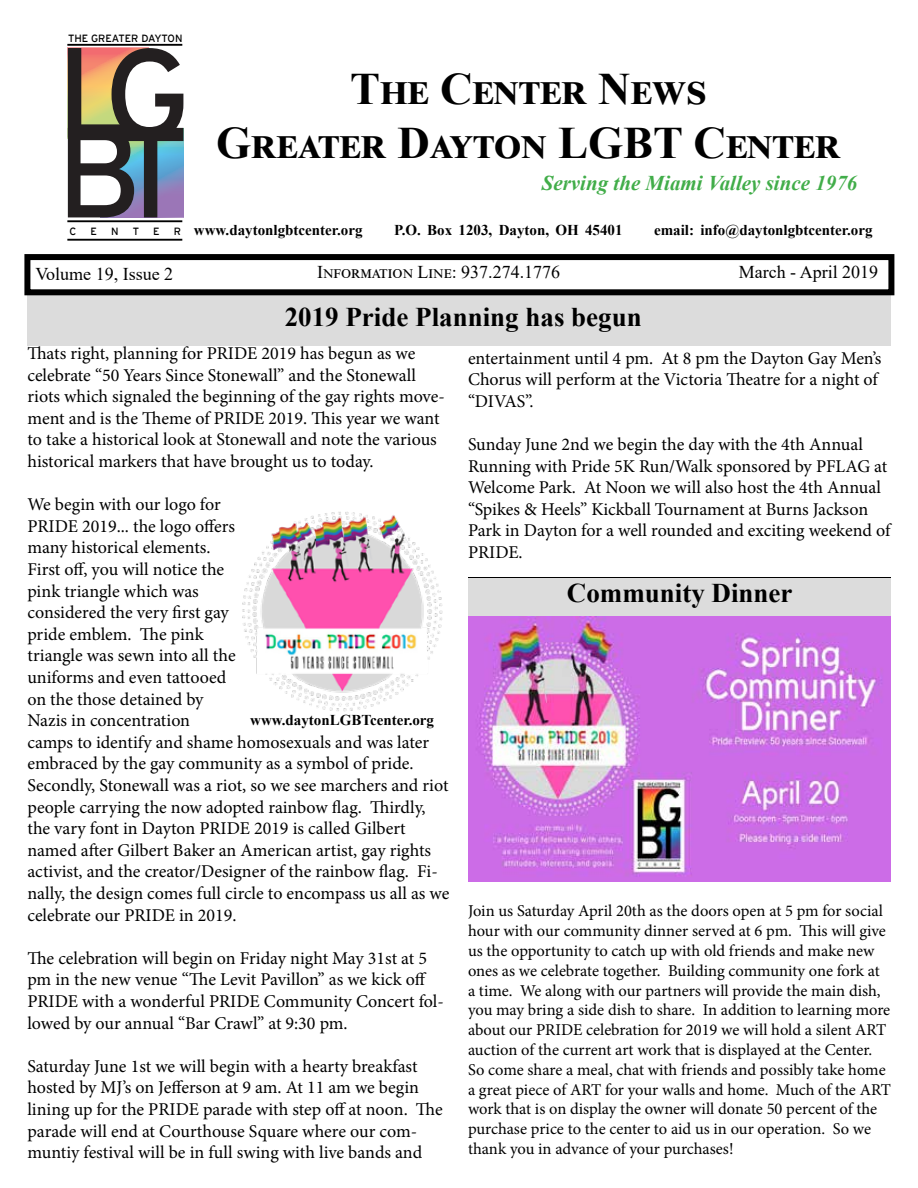
<style>
.page{position:relative;width:918px;height:1188px;background:#fff}
.page>*{position:absolute;margin:0;border:0;box-sizing:border-box;transform-origin:0 0}
.t1{font:700 45px/54px "Times New Roman";letter-spacing:.005em;color:#000;text-align:center}
.t2{font:36.9px "Interstate";color:#231f20}
.t3{font:700 27px "Times New Roman";color:#000}
.t4{font:italic 700 21px "Times New Roman";color:#41ad49}
.t5{font:18px/21.6px "Minion Pro";color:#000}
.t6{font:18px "Times New Roman";color:#000}
.t7{font:16.5px/19.8px "Minion Pro";letter-spacing:-.005em;color:#000}
.t8{font:700 15px "Times New Roman";color:#000}
.t9{font:10.65px "Interstate";color:#231f20;scale:.94 1}
.t10{font:10.5px "Interstate";color:#000}
</style>
<div class="page">
<hr style="left:67px;top:44px;width:115px;height:2px;background:#000">
<svg style="left:67px;top:48px;width:117px;height:174px"></svg>
<hr style="left:67px;top:220px;width:115px;height:2px;background:#000">
<hr style="left:67px;top:239px;width:115px;height:2px;background:#000">
<div style="left:24px;top:254px;width:870px;height:41px;border:6px solid #000"></div>
<svg style="left:538px;top:254px;width:323px;height:38px"></svg>
<div style="left:27px;top:292px;width:864px;height:54px;background:#dcdcdc"></div>
<img style="left:242px;top:512px;width:201px;height:200px">
<hr style="left:468px;top:577px;width:423px;height:1px;background:#000">
<div style="left:468px;top:578px;width:423px;height:39px;background:#dcdcdc"></div>
<img style="left:468px;top:617px;width:423px;height:264px">
<p class="t10" style="left:68px;top:32px;width:116px">THE GREATER DAYTON</p>
<h1 class="t1" style="left:216px;top:61px;width:621px">The Center News<br>Greater Dayton LGBT Center</h1>
<p class="t4" style="left:542px;top:169px;width:317px">Serving the Miami Valley since 1976</p>
<p class="t8" style="left:194px;top:219px;width:170px">www.daytonlgbtcenter.org</p>
<p class="t8" style="left:394px;top:219px;width:230px">P.O. Box 1203, Dayton, OH 45401</p>
<p class="t8" style="left:654px;top:219px;width:220px">email: info@daytonlgbtcenter.org</p>
<p class="t6" style="left:317px;top:260px;width:245px">Information Line: 937.274.1776</p>
<h3 class="t3" style="left:285px;top:297px;width:359px">2019 Pride Planning has begun</h3>
<p class="t5" style="left:27px;top:343px;width:419px">Thats right, planning for PRIDE 2019 has begun as we celebrate “50 Years Since Stonewall” and the Stonewall riots which signaled the beginning of the gay rights move&shy;ment and is the Theme of PRIDE 2019. This year we want to take a historical look at Stonewall and note the various historical markers that have brought us to today.</p>
<p class="t5" style="left:27px;top:494px;width:424px">We begin with our logo for<br>PRIDE 2019... the logo offers<br>many historical elements.<br>First off, you will notice the<br>pink triangle which was<br>considered the very first gay<br>pride emblem. The pink<br>triangle was sewn into all the<br>uniforms and even tattooed<br>on the those detained by<br>Nazis in concentration<br>camps to identify and shame homosexuals and was later embraced by the gay community as a symbol of pride.<br>Secondly, Stonewall was a riot, so we see marchers and riot people carrying the now adopted rainbow flag. Thirdly, the vary font in Dayton PRIDE 2019 is called Gilbert named after Gilbert Baker an American artist, gay rights activist, and the creator/Designer of the rainbow flag. Fi&shy;nally, the design comes full circle to encompass us all as we celebrate our PRIDE in 2019.</p>
<p class="t5" style="left:27px;top:947px;width:418px">The celebration will begin on Friday night May 31st at 5 pm in the new venue “The Levit Pavillon” as we kick off PRIDE with a wonderful PRIDE Community Concert fol&shy;lowed by our annual “Bar Crawl” at 9:30 pm.</p>
<p class="t5" style="left:27px;top:1055px;width:417px">Saturday June 1st we will begin with a hearty breakfast hosted by MJ’s on Jefferson at 9 am. At 11 am we begin lining up for the PRIDE parade with step off at noon. The parade will end at Courthouse Square where our com&shy;muntiy festival will be in full swing with live bands and</p>
<p class="t10" style="left:70px;top:225px;width:8px">C</p>
<p class="t10" style="left:91px;top:225px;width:8px">E</p>
<p class="t10" style="left:111px;top:225px;width:9px">N</p>
<p class="t10" style="left:133px;top:225px;width:8px">T</p>
<p class="t10" style="left:153px;top:225px;width:8px">E</p>
<p class="t10" style="left:174px;top:225px;width:9px">R</p>
<p class="t6" style="left:36px;top:261px;width:139px">Volume 19, Issue 2</p>
<h2 class="t2" style="left:67px;top:223px;width:116px">LGBT</h2>
<p class="t9" style="left:110px;top:259px;width:9px">N</p>
<p class="t6" style="left:739px;top:259px;width:141px">March - April 2019</p>
<p class="t5" style="left:468px;top:347px;width:415px">entertainment until 4 pm. At 8 pm the Dayton Gay Men’s<br>Chorus will perform at the Victoria Theatre for a night of “DIVAS”.</p>
<p class="t5" style="left:468px;top:433px;width:424px">Sunday June 2nd we begin the day with the 4th Annual Running with Pride 5K Run/Walk sponsored by PFLAG at Welcome Park. At Noon we will also host the 4th Annual “Spikes &amp; Heels” Kickball Tournament at Burns Jackson Park in Dayton for a well rounded and exciting weekend of PRIDE.</p>
<h3 class="t3" style="left:567px;top:574px;width:227px">Community Dinner</h3>
<p class="t8" style="left:250px;top:709px;width:185px">www.daytonLGBTcenter.org</p>
<p class="t7" style="left:468px;top:901px;width:425px">Join us Saturday April 20th as the doors open at 5 pm for social hour with our community dinner served at 6 pm. This will give us the opportunity to catch up with old friends and make new ones as we celebrate together. Building community one fork at a time. We along with our partners will provide the main dish, you may bring a side dish to share. In addition to learning more about our PRIDE celebration for 2019 we will hold a silent ART auction of the current art work that is displayed at the Center.<br>So come share a meal, chat with friends and possibly take home a great piece of ART for your walls and home. Much of the ART work that is on display the owner will donate 50 percent of the purchase price to the center to aid us in our operation. So we thank you in advance of your purchases!</p>
</div>
